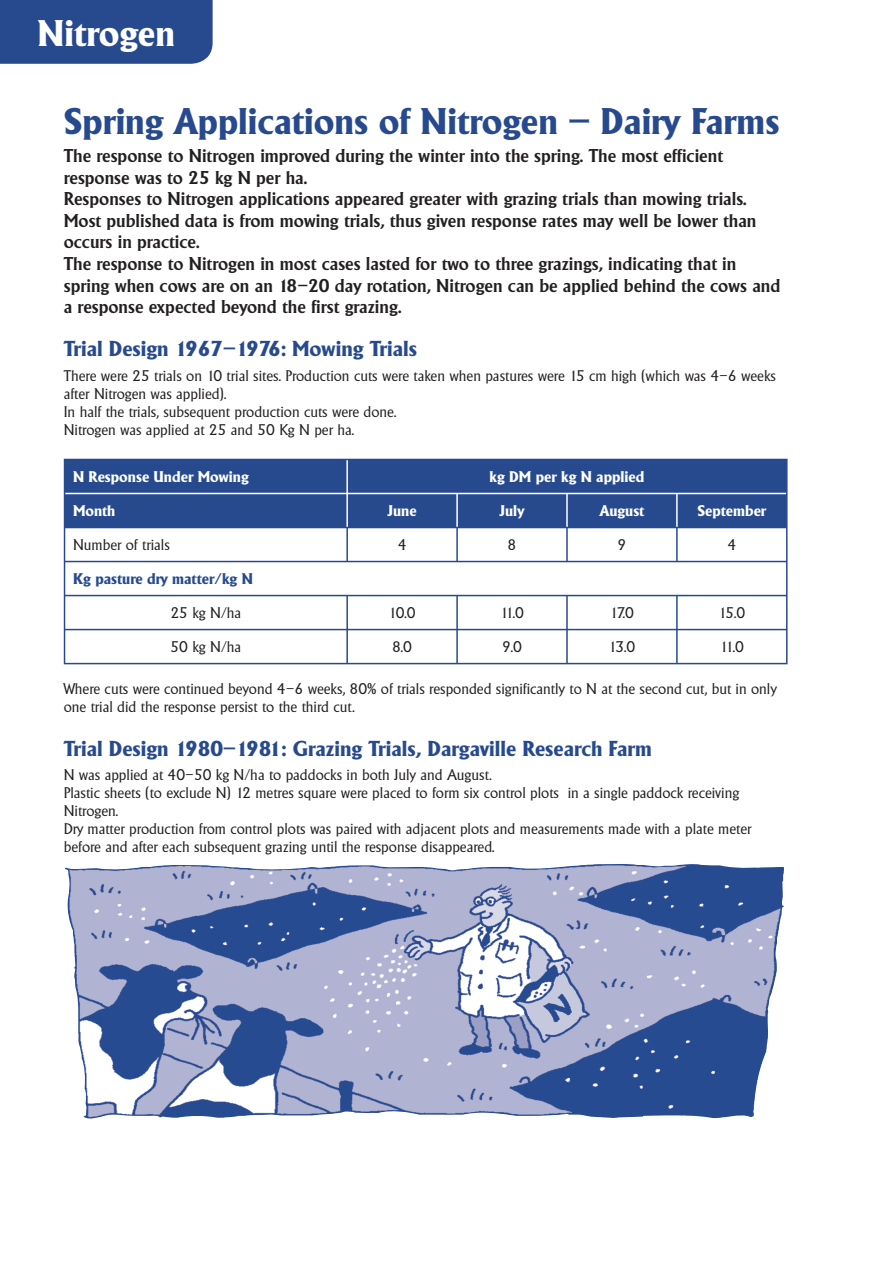
<style>
.page{position:relative;width:893px;height:1263px;background:#fff}
.page>*{position:absolute;margin:0;border:0;box-sizing:border-box;transform-origin:0 0}
.t1{font:700 36px "Adelon";color:#274a8e}
.t2{font:700 36px "Adelon";color:#fff}
.t3{font:700 21px "Adelon";color:#274a8e}
.t4{font:600 18px/21.6px "Adelon";color:#231f20}
.t5{font:15px/18px "Adelon";color:#231f20}
.t6{font:700 15px "Adelon";color:#fff}
.t7{font:700 15px "Adelon";color:#274a8e}
</style>
<div class="page">
<div style="left:0;top:0;width:213px;height:64px;background:#274a8e"></div>
<div style="left:65px;top:460px;width:721px;height:67px;background:#274a8e"></div>
<hr style="left:64px;top:459px;width:283px;height:1px;background:#274a8e">
<hr style="left:64px;top:460px;width:1px;height:33px;background:#274a8e">
<hr style="left:347px;top:459px;width:441px;height:1px;background:#274a8e">
<hr style="left:786px;top:460px;width:2px;height:33px;background:#274a8e">
<hr style="left:64px;top:493px;width:1px;height:34px;background:#274a8e">
<hr style="left:786px;top:493px;width:2px;height:34px;background:#274a8e">
<hr style="left:64px;top:527px;width:283px;height:1px;background:#274a8e">
<hr style="left:64px;top:528px;width:1px;height:33px;background:#274a8e">
<hr style="left:347px;top:527px;width:110px;height:1px;background:#274a8e">
<hr style="left:346px;top:528px;width:2px;height:33px;background:#274a8e">
<hr style="left:457px;top:527px;width:110px;height:1px;background:#274a8e">
<hr style="left:456px;top:528px;width:2px;height:33px;background:#274a8e">
<hr style="left:567px;top:527px;width:110px;height:1px;background:#274a8e">
<hr style="left:566px;top:528px;width:2px;height:33px;background:#274a8e">
<hr style="left:677px;top:527px;width:111px;height:1px;background:#274a8e">
<hr style="left:676px;top:528px;width:2px;height:33px;background:#274a8e">
<hr style="left:786px;top:528px;width:2px;height:33px;background:#274a8e">
<hr style="left:64px;top:561px;width:283px;height:1px;background:#274a8e">
<hr style="left:64px;top:562px;width:1px;height:33px;background:#274a8e">
<hr style="left:347px;top:561px;width:441px;height:1px;background:#274a8e">
<hr style="left:786px;top:562px;width:2px;height:33px;background:#274a8e">
<hr style="left:64px;top:595px;width:283px;height:1px;background:#274a8e">
<hr style="left:64px;top:596px;width:1px;height:33px;background:#274a8e">
<hr style="left:347px;top:595px;width:110px;height:1px;background:#274a8e">
<hr style="left:346px;top:596px;width:2px;height:33px;background:#274a8e">
<hr style="left:457px;top:595px;width:110px;height:1px;background:#274a8e">
<hr style="left:456px;top:596px;width:2px;height:33px;background:#274a8e">
<hr style="left:567px;top:595px;width:110px;height:1px;background:#274a8e">
<hr style="left:566px;top:596px;width:2px;height:33px;background:#274a8e">
<hr style="left:677px;top:595px;width:111px;height:1px;background:#274a8e">
<hr style="left:676px;top:596px;width:2px;height:33px;background:#274a8e">
<hr style="left:786px;top:596px;width:2px;height:33px;background:#274a8e">
<hr style="left:64px;top:629px;width:283px;height:1px;background:#274a8e">
<hr style="left:64px;top:630px;width:1px;height:33px;background:#274a8e">
<hr style="left:347px;top:629px;width:110px;height:1px;background:#274a8e">
<hr style="left:346px;top:630px;width:2px;height:33px;background:#274a8e">
<hr style="left:457px;top:629px;width:110px;height:1px;background:#274a8e">
<hr style="left:456px;top:630px;width:2px;height:33px;background:#274a8e">
<hr style="left:567px;top:629px;width:110px;height:1px;background:#274a8e">
<hr style="left:566px;top:630px;width:2px;height:33px;background:#274a8e">
<hr style="left:677px;top:629px;width:111px;height:1px;background:#274a8e">
<hr style="left:676px;top:630px;width:2px;height:33px;background:#274a8e">
<hr style="left:786px;top:630px;width:2px;height:33px;background:#274a8e">
<hr style="left:64px;top:663px;width:724px;height:1px;background:#274a8e">
<hr style="left:65px;top:493px;width:721px;height:1px;background:#fff">
<hr style="left:346px;top:460px;width:2px;height:33px;background:#fff">
<hr style="left:346px;top:494px;width:2px;height:33px;background:#fff">
<hr style="left:456px;top:494px;width:2px;height:33px;background:#fff">
<hr style="left:566px;top:494px;width:2px;height:33px;background:#fff">
<hr style="left:676px;top:494px;width:2px;height:33px;background:#fff">
<img style="left:65px;top:864px;width:719px;height:255px">
<h1 class="t2" style="left:38px;top:20px;width:139px">Nitrogen</h1>
<h1 class="t1" style="left:64px;top:108px;width:717px">Spring Applications of Nitrogen – Dairy Farms</h1>
<p class="t4" style="left:64px;top:147px;width:718px">The response to Nitrogen improved during the winter into the spring. The most efficient response was to 25 kg N per ha.<br>Responses to Nitrogen applications appeared greater with grazing trials than mowing trials.<br>Most published data is from mowing trials, thus given response rates may well be lower than occurs in practice.<br>The response to Nitrogen in most cases lasted for two to three grazings, indicating that in spring when cows are on an 18–20 day rotation, Nitrogen can be applied behind the cows and a response expected beyond the first grazing.</p>
<h2 class="t3" style="left:64px;top:341px;width:355px">Trial Design 1967–1976: Mowing Trials</h2>
<p class="t5" style="left:64px;top:368px;width:714px">There were 25 trials on 10 trial sites. Production cuts were taken when pastures were 15 cm high (which was 4–6 weeks after Nitrogen was applied).<br>In half the trials, subsequent production cuts were done.<br>Nitrogen was applied at 25 and 50 Kg N per ha.</p>
<p class="t6" style="left:73px;top:471px;width:177px">N Response Under Mowing</p>
<p class="t6" style="left:490px;top:471px;width:156px">kg DM per kg N applied</p>
<p class="t6" style="left:73px;top:506px;width:44px">Month</p>
<p class="t6" style="left:388px;top:506px;width:31px">June</p>
<p class="t6" style="left:499px;top:506px;width:27px">July</p>
<p class="t6" style="left:599px;top:506px;width:46px">August</p>
<p class="t6" style="left:697px;top:506px;width:71px">September</p>
<p class="t5" style="left:73px;top:538px;width:98px">Number of trials</p>
<p class="t5" style="left:398px;top:538px;width:10px">4</p>
<p class="t5" style="left:508px;top:538px;width:10px">8</p>
<p class="t5" style="left:618px;top:538px;width:10px">9</p>
<p class="t5" style="left:727px;top:538px;width:10px">4</p>
<p class="t7" style="left:73px;top:574px;width:181px">Kg pasture dry matter/kg N</p>
<p class="t5" style="left:171px;top:606px;width:72px">25 kg N/ha</p>
<p class="t5" style="left:389px;top:606px;width:28px">10.0</p>
<p class="t5" style="left:500px;top:606px;width:26px">11.0</p>
<p class="t5" style="left:610px;top:606px;width:26px">17.0</p>
<p class="t5" style="left:718px;top:606px;width:28px">15.0</p>
<p class="t5" style="left:171px;top:640px;width:72px">50 kg N/ha</p>
<p class="t5" style="left:392px;top:640px;width:21px">8.0</p>
<p class="t5" style="left:502px;top:640px;width:21px">9.0</p>
<p class="t5" style="left:609px;top:640px;width:28px">13.0</p>
<p class="t5" style="left:720px;top:640px;width:26px">11.0</p>
<p class="t5" style="left:64px;top:682px;width:715px">Where cuts were continued beyond 4–6 weeks, 80% of trials responded significantly to N at the second cut, but in only one trial did the response persist to the third cut.</p>
<h2 class="t3" style="left:64px;top:741px;width:590px">Trial Design 1980–1981: Grazing Trials, Dargaville Research Farm</h2>
<p class="t5" style="left:64px;top:767px;width:689px">N was applied at 40–50 kg N/ha to paddocks in both July and August.<br>Plastic sheets (to exclude N) 12 metres square were placed to form six control plots in a single paddock receiving Nitrogen.<br>Dry matter production from control plots was paired with adjacent plots and measurements made with a plate meter before and after each subsequent grazing until the response disappeared.</p>
</div>
